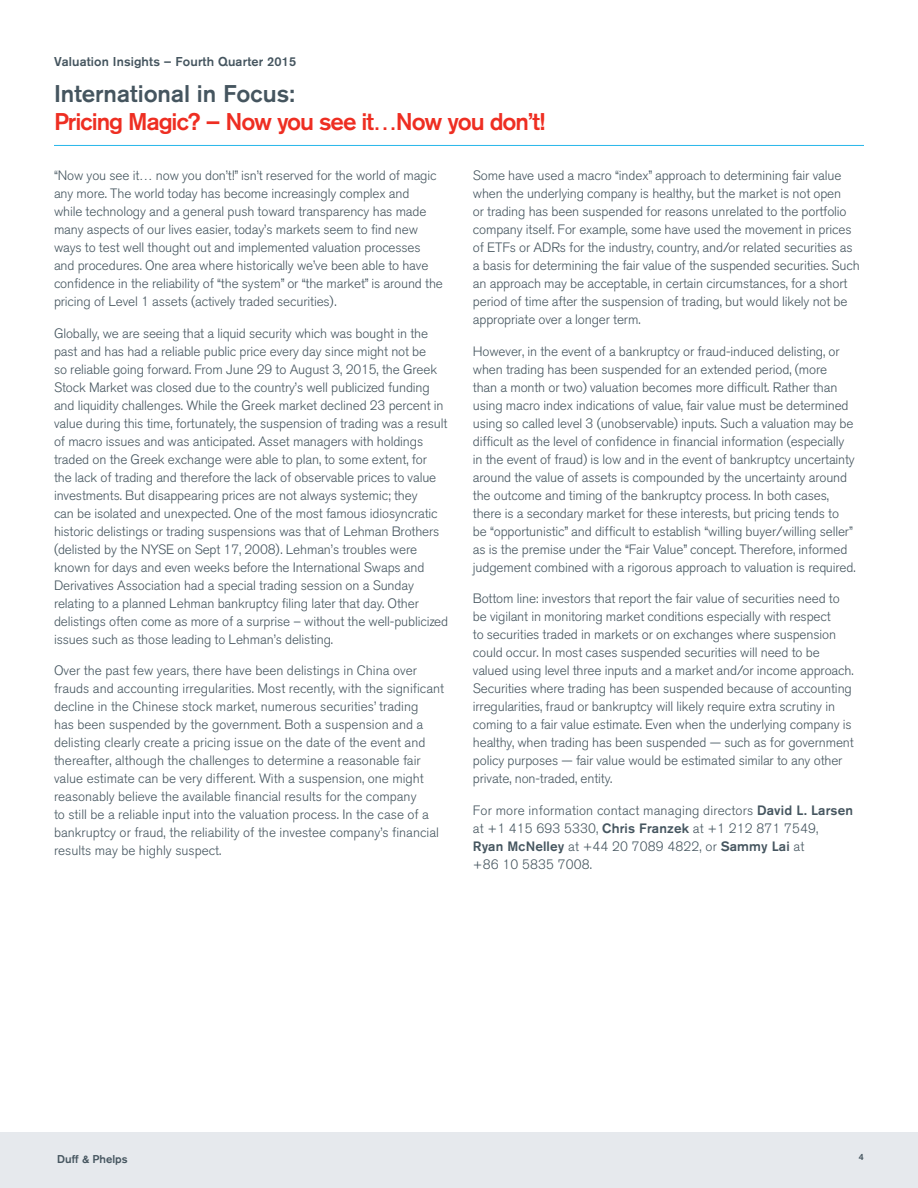
<style>
.page{position:relative;width:918px;height:1188px;background:#fff}
.page>*{position:absolute;margin:0;border:0;box-sizing:border-box;transform-origin:0 0}
.t1{font:500 24px "Akzidenz Grotesk BQ";letter-spacing:-.045em;color:#ee2e22}
.t2{font:500 24px "Akzidenz Grotesk BQ";letter-spacing:-.005em;color:#45555f}
.t3{font:300 13.5px/18px "Akzidenz Grotesk BQ";letter-spacing:-.01em;color:#45555f}
.t4{font:300 13.5px/18px "Akzidenz Grotesk BQ";letter-spacing:.01em;color:#45555f}
.t5{font:500 12.75px "Akzidenz Grotesk BQ";letter-spacing:.01em;color:#45555f}
.t6{font:500 11.25px "Akzidenz Grotesk BQ";color:#45555f}
.t7{font:500 9px "Akzidenz Grotesk BQ";color:#45555f}
.s1{font-weight:500}
</style>
<div class="page">
<div style="left:0;top:1132px;width:918px;height:56px;background:#e6e9ed"></div>
<hr style="left:54px;top:145px;width:810px;height:1px;background:#26b6ea">
<p class="t5" style="left:54px;top:54px;width:244px">Valuation Insights – Fourth Quarter 2015</p>
<p class="t2" style="left:54px;top:79px;width:242px">International in Focus:</p>
<p class="t1" style="left:54px;top:107px;width:493px">Pricing Magic? – Now you see it…Now you don’t!</p>
<p class="t3" style="left:54px;top:167px;width:390px">“Now you see it… now you don’t!” isn’t reserved for the world of magic any more. The world today has become increasingly complex and<br>while technology and a general push toward transparency has made many aspects of our lives easier, today’s markets seem to find new ways to test well thought out and implemented valuation processes and procedures. One area where historically we’ve been able to have confidence in the reliability of “the system” or “the market” is around the pricing of Level 1 assets (actively traded securities).</p>
<p class="t3" style="left:54px;top:324px;width:396px">Globally, we are seeing that a liquid security which was bought in the past and has had a reliable public price every day since might not be<br>so reliable going forward. From June 29 to August 3, 2015, the Greek Stock Market was closed due to the country’s well publicized funding and liquidity challenges. While the Greek market declined 23 percent in value during this time, fortunately, the suspension of trading was a result of macro issues and was anticipated. Asset managers with holdings traded on the Greek exchange were able to plan, to some extent, for<br>the lack of trading and therefore the lack of observable prices to value investments. But disappearing prices are not always systemic; they<br>can be isolated and unexpected. One of the most famous idiosyncratic historic delistings or trading suspensions was that of Lehman Brothers (delisted by the NYSE on Sept 17, 2008). Lehman’s troubles were known for days and even weeks before the International Swaps and Derivatives Association had a special trading session on a Sunday relating to a planned Lehman bankruptcy filing later that day. Other delistings often come as more of a surprise – without the well-publicized issues such as those leading to Lehman’s delisting.</p>
<p class="t3" style="left:54px;top:662px;width:392px">Over the past few years, there have been delistings in China over frauds and accounting irregularities. Most recently, with the significant decline in the Chinese stock market, numerous securities’ trading<br>has been suspended by the government. Both a suspension and a delisting clearly create a pricing issue on the date of the event and thereafter, although the challenges to determine a reasonable fair value estimate can be very different. With a suspension, one might reasonably believe the available financial results for the company<br>to still be a reliable input into the valuation process. In the case of a bankruptcy or fraud, the reliability of the investee company’s financial results may be highly suspect.</p>
<p class="t3" style="left:473px;top:167px;width:388px">Some have used a macro “index” approach to determining fair value when the underlying company is healthy, but the market is not open<br>or trading has been suspended for reasons unrelated to the portfolio company itself. For example, some have used the movement in prices of ETFs or ADRs for the industry, country, and/or related securities as a basis for determining the fair value of the suspended securities. Such an approach may be acceptable, in certain circumstances, for a short period of time after the suspension of trading, but would likely not be appropriate over a longer term.</p>
<p class="t3" style="left:473px;top:342px;width:384px">However, in the event of a bankruptcy or fraud-induced delisting, or when trading has been suspended for an extended period, (more<br>than a month or two) valuation becomes more difficult. Rather than using macro index indications of value, fair value must be determined using so called level 3 (unobservable) inputs. Such a valuation may be difficult as the level of confidence in financial information (especially in the event of fraud) is low and in the event of bankruptcy uncertainty around the value of assets is compounded by the uncertainty around the outcome and timing of the bankruptcy process. In both cases, there is a secondary market for these interests, but pricing tends to be “opportunistic” and difficult to establish “willing buyer/willing seller” as is the premise under the “Fair Value” concept. Therefore, informed judgement combined with a rigorous approach to valuation is required.</p>
<p class="t3" style="left:473px;top:590px;width:382px">Bottom line: investors that report the fair value of securities need to be vigilant in monitoring market conditions especially with respect<br>to securities traded in markets or on exchanges where suspension could occur. In most cases suspended securities will need to be valued using level three inputs and a market and/or income approach.<br>Securities where trading has been suspended because of accounting irregularities, fraud or bankruptcy will likely require extra scrutiny in coming to a fair value estimate. Even when the underlying company is healthy, when trading has been suspended — such as for government policy purposes — fair value would be estimated similar to any other private, non-traded, entity.</p>
<p class="t4" style="left:473px;top:801px;width:382px">For more information contact managing directors <span class="s1">David L. Larsen </span>at +1 415 693 5330, <span class="s1">Chris Franzek</span> at +1 212 871 7549,<br><span class="s1">Ryan McNelley</span> at +44 20 7089 4822, or <span class="s1">Sammy Lai</span> at<br>+86 10 5835 7008.</p>
<p class="t6" style="left:57px;top:1152px;width:72px">Duff &amp; Phelps</p>
<p class="t7" style="left:859px;top:1152px;width:7px">4</p>
</div>
